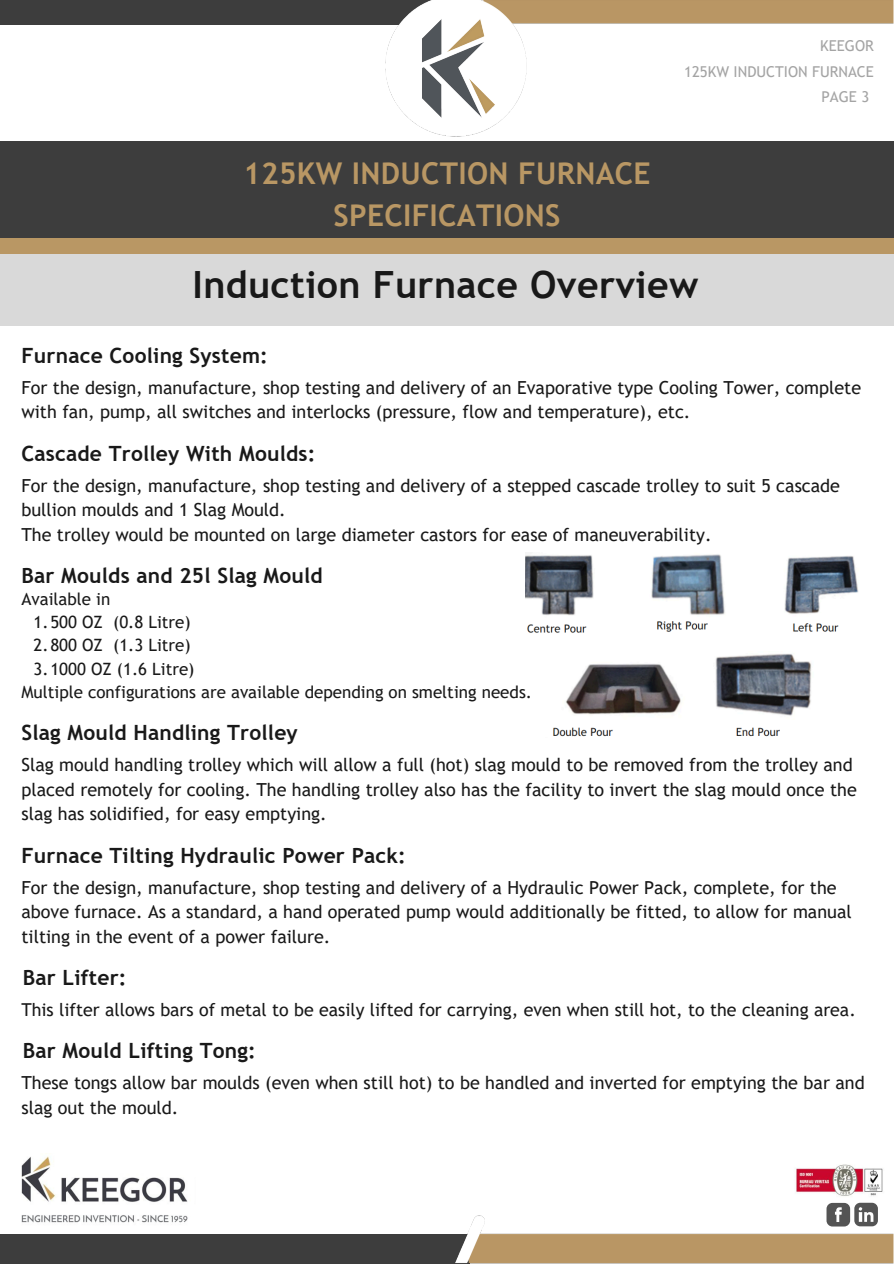
<style>
.page{position:relative;width:894px;height:1264px;background:#fff}
.page>*{position:absolute;margin:0;border:0;box-sizing:border-box;transform-origin:0 0}
.t1{font:700 37.5px "Trebuchet MS";letter-spacing:.01em;color:#191919}
.t2{font:700 30px/41.7px "Trebuchet MS";letter-spacing:.01em;color:#b99764;text-align:center}
.t3{font:700 21px "Trebuchet MS";letter-spacing:.01em;color:#191919}
.t4{font:18px/24.8px "Trebuchet MS";color:#191919}
.t5{font:17.85px "Trebuchet MS";color:#191919}
.t6{font:16.95px "Trebuchet MS";color:#191919}
.t7{font:15px "Trebuchet MS";color:#a4a4a4}
</style>
<div class="page">
<div style="left:0;top:162px;width:892px;height:163px;background:#d9d9d9"></div>
<img style="left:795px;top:1164px;width:88px;height:32px">
<img style="left:21px;top:1156px;width:167px;height:67px">
<div style="left:0;top:0;width:378px;height:25px;background:#3d3d3d"></div>
<img style="left:378px;top:0;width:515px;height:144px">
<img style="left:411px;top:9px;width:91px;height:122px">
<svg style="left:827px;top:1202px;width:50px;height:5px"></svg>
<div style="left:0;top:1234px;width:444px;height:29px;background:#3d3d3d"></div>
<img style="left:444px;top:1207px;width:449px;height:56px">
<div style="left:0;top:141px;width:892px;height:102px;background:#3d3d3d"></div>
<div style="left:0;top:238px;width:892px;height:15px;background:#b99764"></div>
<img style="left:525px;top:554px;width:334px;height:183px">
<p class="t7" style="left:820px;top:37px;width:55px">KEEGOR</p>
<p class="t7" style="left:684px;top:62px;width:191px">125KW INDUCTION FURNACE</p>
<p class="t2" style="left:243px;top:152px;width:409px">125KW INDUCTION FURNACE<br>SPECIFICATIONS</p>
<p class="t1" style="left:192px;top:262px;width:507px">Induction Furnace Overview</p>
<p class="t3" style="left:21px;top:343px;width:248px">Furnace Cooling System:</p>
<p class="t7" style="left:821px;top:88px;width:49px">PAGE 3</p>
<h3 class="t4" style="left:21px;top:375px;width:841px">For the design, manufacture, shop testing and delivery of an Evaporative type Cooling Tower, complete with fan, pump, all switches and interlocks (pressure, flow and temperature), etc.</h3>
<h2 class="t3" style="left:21px;top:441px;width:295px">Cascade Trolley With Moulds:</h2>
<h4 class="t4" style="left:21px;top:473px;width:819px">For the design, manufacture, shop testing and delivery of a stepped cascade trolley to suit 5 cascade bullion moulds and 1 Slag Mould.<br>The trolley would be mounted on large diameter castors for ease of maneuverability.</h4>
<p class="t3" style="left:21px;top:563px;width:302px">Bar Moulds and 25l Slag Mould</p>
<h4 class="t6" style="left:21px;top:588px;width:90px">Available in</h4>
<h3 class="t6" style="left:33px;top:612px;width:159px">1.500 OZ (0.8 Litre)</h3>
<h4 class="t6" style="left:33px;top:635px;width:159px">2.800 OZ (1.3 Litre)</h4>
<h3 class="t6" style="left:33px;top:658px;width:162px">3.1000 OZ (1.6 Litre)</h3>
<h4 class="t6" style="left:21px;top:682px;width:512px">Multiple configurations are available depending on smelting needs.</h4>
<p class="t3" style="left:21px;top:720px;width:278px">Slag Mould Handling Trolley</p>
<p class="t4" style="left:21px;top:752px;width:836px">Slag mould handling trolley which will allow a full (hot) slag mould to be removed from the trolley and placed remotely for cooling. The handling trolley also has the facility to invert the slag mould once the slag has solidified, for easy emptying.</p>
<h1 class="t3" style="left:21px;top:843px;width:386px">Furnace Tilting Hydraulic Power Pack:</h1>
<h3 class="t4" style="left:21px;top:874px;width:831px">For the design, manufacture, shop testing and delivery of a Hydraulic Power Pack, complete, for the above furnace. As a standard, a hand operated pump would additionally be fitted, to allow for manual tilting in the event of a power failure.</h3>
<h4 class="t3" style="left:23px;top:965px;width:105px">Bar Lifter:</h4>
<p class="t5" style="left:21px;top:999px;width:835px">This lifter allows bars of metal to be easily lifted for carrying, even when still hot, to the cleaning area.</p>
<h3 class="t3" style="left:23px;top:1038px;width:234px">Bar Mould Lifting Tong:</h3>
<h4 class="t4" style="left:21px;top:1070px;width:844px">These tongs allow bar moulds (even when still hot) to be handled and inverted for emptying the bar and slag out the mould.</h4>
</div>
